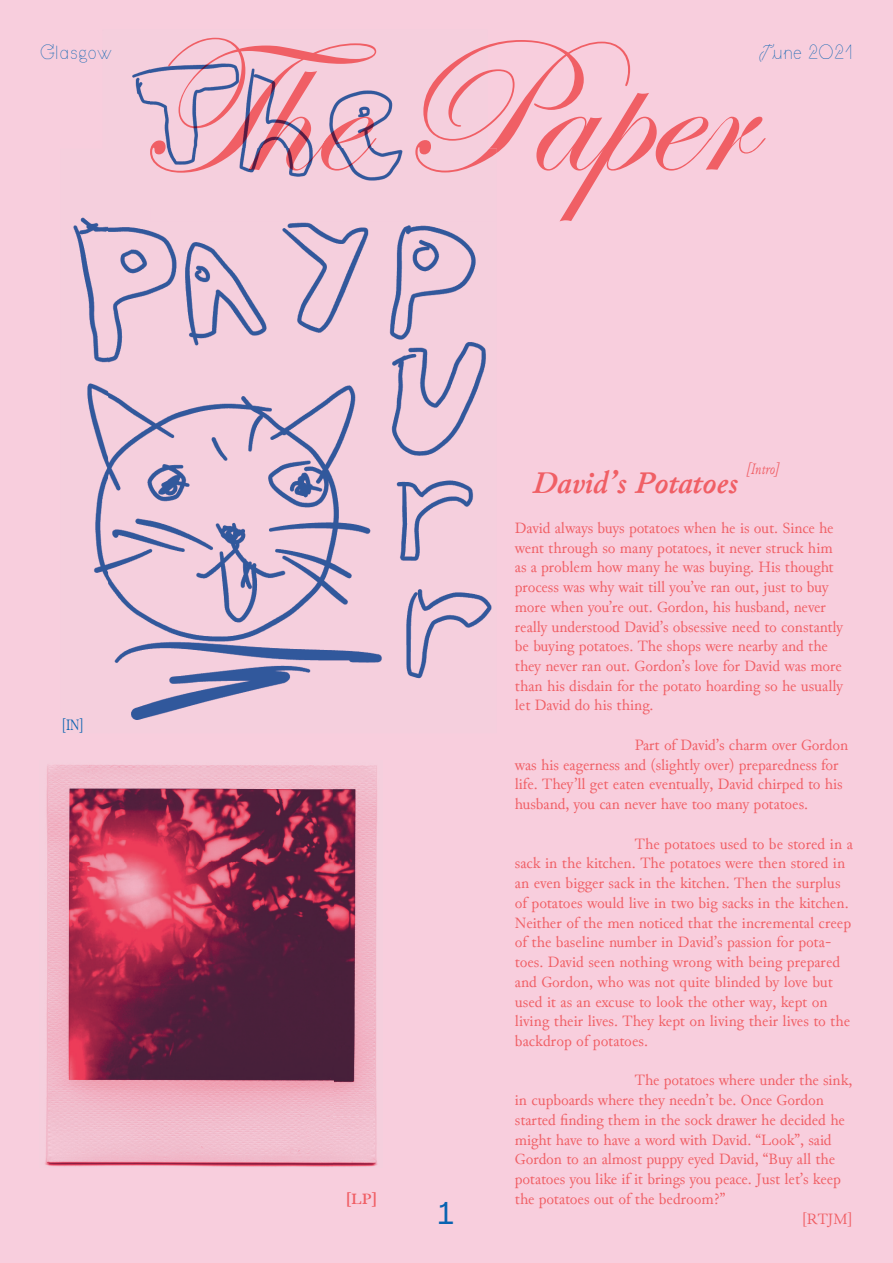
<style>
.page{position:relative;width:893px;height:1263px;background:#f8cedd}
.page>*{position:absolute;margin:0;border:0;box-sizing:border-box;transform-origin:0 0}
.t1{font:195px "Edwardian Script ITC";color:#f05f65}
.t2{font:italic 700 31.5px "Junicode";color:#f05f65}
.t3{font:31.5px "Necto Mono";color:#0963b1}
.t4{font:18px "Cirrus Cumulus";letter-spacing:.02em;color:#0963b1}
.t5{font:15.75px/19.8px "Junicode";color:#f05f65}
.t6{font:italic condensed 15.75px "Junicode";letter-spacing:.01em;color:#f05f65}
.t7{font:700 15.75px "Junicode";color:#f05f65}
.t8{font:condensed 15.75px "Junicode";color:#0963b1}
</style>
<div class="page">
<img style="left:150px;top:38px;width:338px;height:111px">
<img style="left:73px;top:217px;width:35px;height:365px">
<img style="left:108px;top:222px;width:384px;height:498px">
<img style="left:150px;top:149px;width:347px;height:32px">
<img style="left:45px;top:765px;width:332px;height:402px">
<h1 class="t1" style="left:135px;top:2px;width:614px">The Paper</h1>
<p class="t4" style="left:40px;top:38px;width:74px">Glasgow</p>
<p class="t4" style="left:759px;top:38px;width:96px">June 2021</p>
<p class="t8" style="left:62px;top:713px;width:24px">[IN]</p>
<p class="t7" style="left:345px;top:1186px;width:35px">[LP]</p>
<h2 class="t3" style="left:436px;top:1191px;width:21px">1</h2>
<h2 class="t2" style="left:533px;top:458px;width:206px">David’s Potatoes</h2>
<p class="t6" style="left:746px;top:456px;width:35px">[Intro]</p>
<p class="t5" style="left:515px;top:518px;width:330px">David always buys potatoes when he is out. Since he went through so many potatoes, it never struck him as a problem how many he was buying. His thought process was why wait till you’ve ran out, just to buy more when you’re out. Gordon, his husband, never really understood David’s obsessive need to constantly be buying potatoes. The shops were nearby and the they never ran out. Gordon’s love for David was more than his disdain for the potato hoarding so he usually let David do his thing.</p>
<p class="t5" style="left:515px;top:735px;width:335px;text-indent:120px">Part of David’s charm over Gordon was his eagerness and (slightly over) preparedness for life. They’ll get eaten eventually, David chirped to his husband, you can never have too many potatoes.</p>
<p class="t5" style="left:515px;top:833px;width:339px;text-indent:120px">The potatoes used to be stored in a sack in the kitchen. The potatoes were then stored in an even bigger sack in the kitchen. Then the surplus of potatoes would live in two big sacks in the kitchen.<br>Neither of the men noticed that the incremental creep of the baseline number in David’s passion for pota&shy;toes. David seen nothing wrong with being prepared and Gordon, who was not quite blinded by love but used it as an excuse to look the other way, kept on living their lives. They kept on living their lives to the backdrop of potatoes.</p>
<p class="t5" style="left:635px;top:1070px;width:219px">The potatoes where under the sink,</p>
<p class="t5" style="left:515px;top:1090px;width:310px">in cupboards where they needn’t be. Once Gordon</p>
<p class="t5" style="left:515px;top:1110px;width:332px">started finding them in the sock drawer he decided he</p>
<p class="t5" style="left:515px;top:1129px;width:318px">might have to have a word with David. “Look”, said</p>
<p class="t5" style="left:515px;top:1149px;width:322px">Gordon to an almost puppy eyed David, “Buy all the</p>
<p class="t5" style="left:515px;top:1169px;width:328px">potatoes you like if it brings you peace. Just let’s keep</p>
<p class="t5" style="left:515px;top:1189px;width:212px">the potatoes out of the bedroom?”</p>
<p class="t5" style="left:801px;top:1208px;width:53px">[RTJM]</p>
</div>
